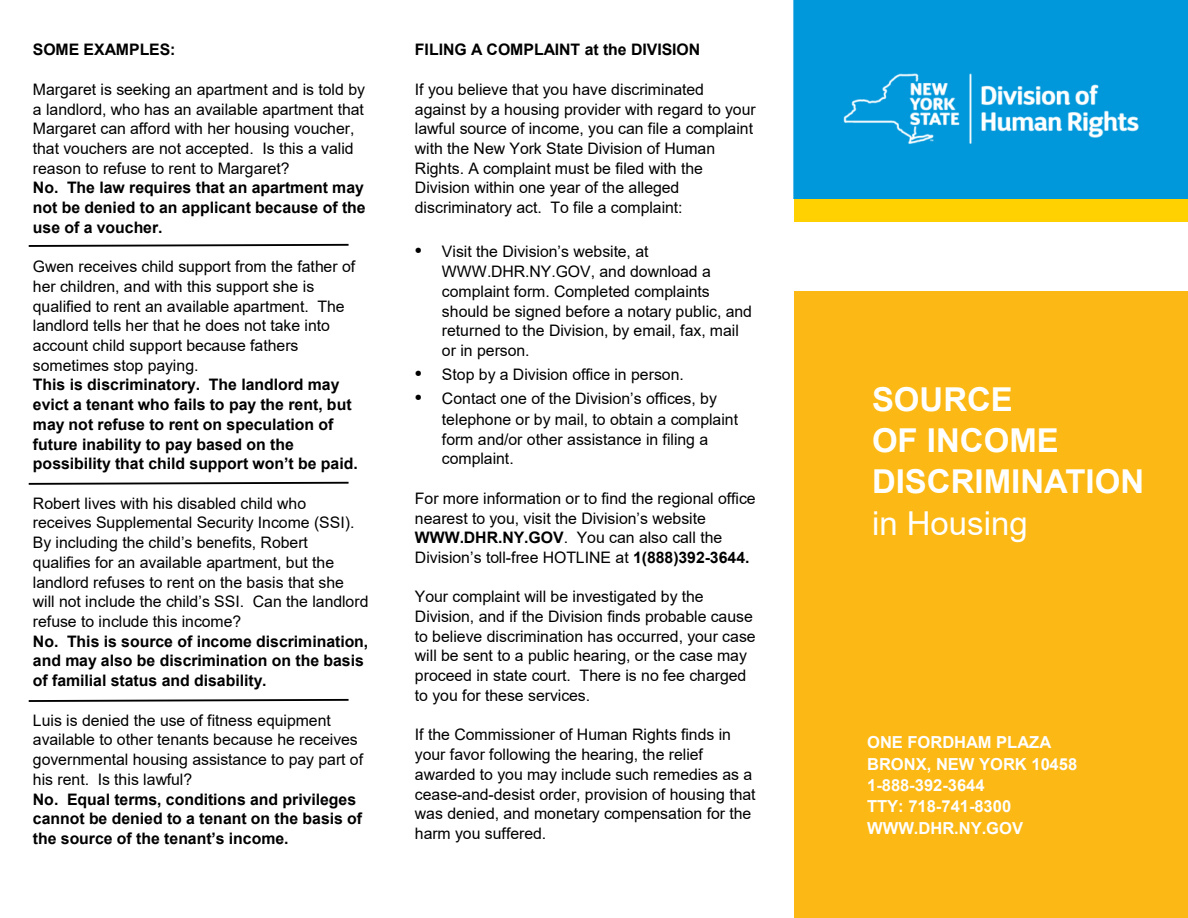
<style>
.page{position:relative;width:1188px;height:918px;background:#fff}
.page>*{position:absolute;margin:0;border:0;box-sizing:border-box;transform-origin:0 0}
.t1{font:700 33px/41.2px "Arial";color:#fff}
.t2{font:700 16.5px/21.5px "Arial";color:#fff}
.t3{font:15.9px/19.6px "Arial";color:#000}
.t4{font:700 15.9px/19.6px "Arial";color:#000}
.s1{font-family:"Myriad Pro";font-size:25.5px}
.s2{font-weight:700}
.s3{font-weight:400}
</style>
<div class="page">
<svg style="left:28px;top:481px;width:321px;height:4px"></svg>
<svg style="left:28px;top:243px;width:321px;height:4px"></svg>
<svg style="left:28px;top:698px;width:321px;height:4px"></svg>
<div style="left:794px;top:198px;width:394px;height:32px;background:#ffd100"></div>
<div style="left:794px;top:222px;width:394px;height:69px;background:#fff"></div>
<div style="left:794px;top:291px;width:394px;height:626px;background:#fcb814"></div>
<img style="left:794px;top:0;width:394px;height:198px">
<h5 class="t4" style="left:33px;top:40px;width:144px">SOME EXAMPLES:</h5>
<p class="t3" style="left:33px;top:79px;width:334px">Margaret is seeking an apartment and is told by a landlord, who has an available apartment that Margaret can afford with her housing voucher, that vouchers are not accepted. Is this a valid reason to refuse to rent to Margaret?</p>
<p class="t4" style="left:33px;top:178px;width:334px;text-align:justify">No. The law requires that an apartment may not be denied to an applicant because of the use of a voucher.</p>
<p class="t3" style="left:33px;top:257px;width:324px">Gwen receives child support from the father of her children, and with this support she is qualified to rent an available apartment. The landlord tells her that he does not take into account child support because fathers sometimes stop paying.</p>
<p class="t4" style="left:33px;top:375px;width:326px">This is discriminatory. The landlord may evict a tenant who fails to pay the rent, but may not refuse to rent on speculation of future inability to pay based on the possibility that child support won’t be paid.</p>
<p class="t3" style="left:33px;top:493px;width:337px">Robert lives with his disabled child who receives Supplemental Security Income (SSI).<br>By including the child’s benefits, Robert qualifies for an available apartment, but the landlord refuses to rent on the basis that she will not include the child’s SSI. Can the landlord refuse to include this income?</p>
<p class="t4" style="left:33px;top:632px;width:337px">No. This is source of income discrimination, and may also be discrimination on the basis of familial status and disability.</p>
<p class="t3" style="left:33px;top:710px;width:332px">Luis is denied the use of fitness equipment available to other tenants because he receives governmental housing assistance to pay part of his rent. Is this lawful?</p>
<p class="t4" style="left:33px;top:789px;width:331px">No. Equal terms, conditions and privileges cannot be denied to a tenant on the basis of the source of the tenant’s income.</p>
<h5 class="t4" style="left:415px;top:40px;width:287px">FILING A COMPLAINT at the DIVISION</h5>
<p class="t3" style="left:415px;top:79px;width:343px">If you believe that you have discriminated against by a housing provider with regard to your lawful source of income, you can file a complaint with the New York State Division of Human Rights. A complaint must be filed with the Division within one year of the alleged discriminatory act. To file a complaint:</p>
<p class="t3" style="left:442px;top:241px;width:312px;text-indent:-27px"><span class="s1">•</span> Visit the Division’s website, at WWW.DHR.NY.GOV, and download a complaint form. Completed complaints should be signed before a notary public, and returned to the Division, by email, fax, mail or in person.</p>
<p class="t3" style="left:415px;top:364px;width:270px"><span class="s1">•</span> Stop by a Division office in person.</p>
<p class="t3" style="left:442px;top:389px;width:298px;text-indent:-27px"><span class="s1">•</span> Contact one of the Division’s offices, by telephone or by mail, to obtain a complaint form and/or other assistance in filing a complaint.</p>
<p class="t3" style="left:415px;top:488px;width:342px">For more information or to find the regional office nearest to you, visit the Division’s website <span class="s2">WWW.DHR.NY.GOV</span>. You can also call the Division’s toll-free HOTLINE at <span class="s2">1(888)392-3644.</span></p>
<p class="t3" style="left:415px;top:587px;width:342px">Your complaint will be investigated by the Division, and if the Division finds probable cause to believe discrimination has occurred, your case will be sent to a public hearing, or the case may proceed in state court. There is no fee charged to you for these services.</p>
<p class="t3" style="left:415px;top:725px;width:342px">If the Commissioner of Human Rights finds in your favor following the hearing, the relief awarded to you may include such remedies as a cease-and-desist order, provision of housing that was denied, and monetary compensation for the harm you suffered.</p>
<p class="t1" style="left:872px;top:379px;width:274px">SOURCE<br>OF INCOME<br>DISCRIMINATION <span class="s3">in Housing</span></p>
<p class="t2" style="left:867px;top:732px;width:212px">ONE FORDHAM PLAZA<br>BRONX, NEW YORK 10458<br>1-888-392-3644<br>TTY: 718-741-8300<br>WWW.DHR.NY.GOV</p>
</div>
